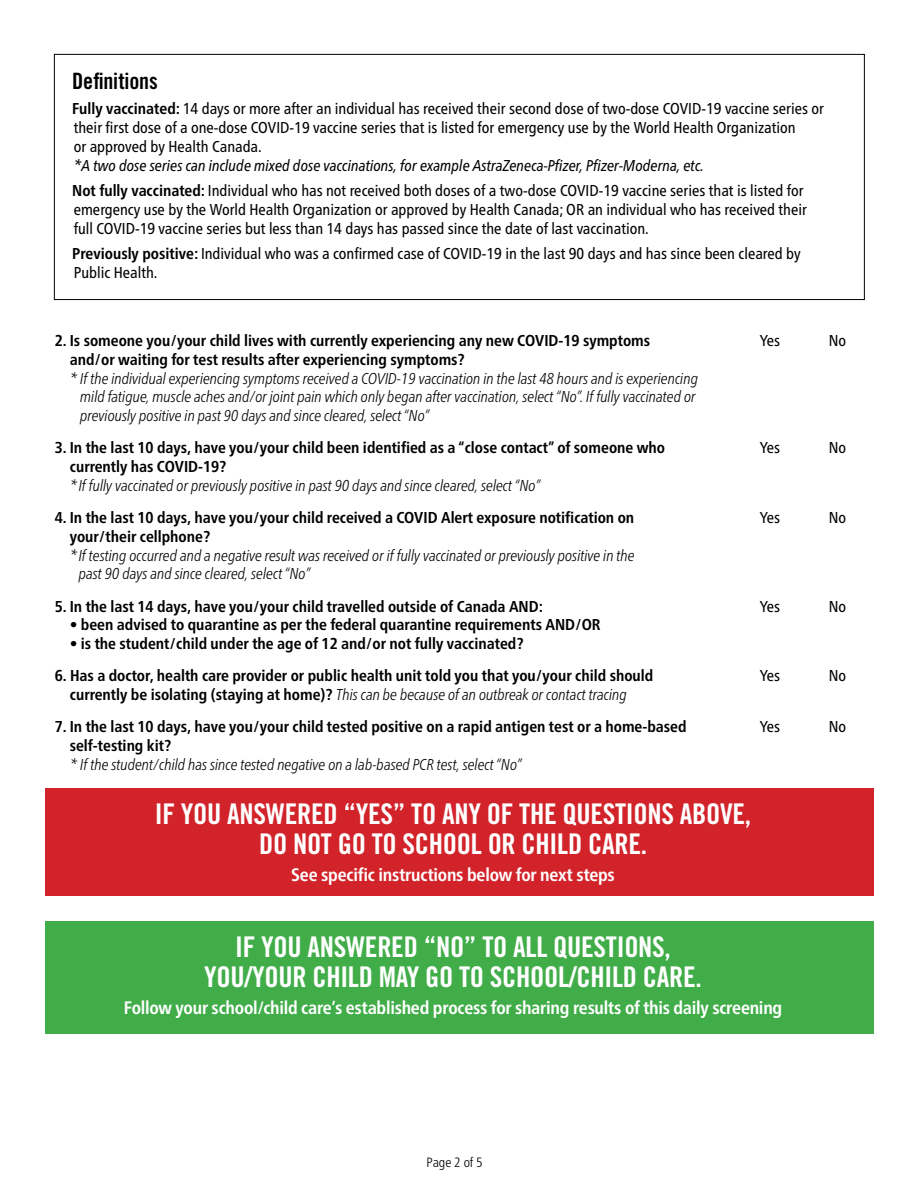
<style>
.page{position:relative;width:918px;height:1188px;background:#fff}
.page>*{position:absolute;margin:0;border:0;box-sizing:border-box;transform-origin:0 0}
.t1{font:28.5px/30px "Trade Gothic LT Pro Bd Cn 20";letter-spacing:-.01em;color:#fff;text-align:center}
.t2{font:22.5px "Trade Gothic LT Pro Bd Cn 20";letter-spacing:-.005em;color:#000}
.t3{font:700 condensed 18px "Frutiger Neue LT Pro";letter-spacing:-.015em;color:#fff}
.t4{font:condensed 15.75px/18.9px "Frutiger Neue LT Pro";color:#000}
.t5{font:700 condensed 15.75px "Frutiger Neue LT Pro";color:#000}
.t6{font:italic 300 condensed 15.75px/18.8px "Frutiger Neue LT Pro";color:#000}
.t7{font:300 condensed 13.5px "Frutiger Neue LT Pro";color:#000}
.s1{font-weight:700}
.s2{font-style:italic}
.s3{font-weight:700;font-style:normal}
</style>
<div class="page">
<div style="left:45px;top:788px;width:828px;height:108px;background:#d2232a"></div>
<div style="left:45px;top:921px;width:828px;height:112px;background:#41ad49"></div>
<div style="left:54px;top:54px;width:811px;height:246px;border:1px solid #000"></div>
<p class="t2" style="left:72px;top:67px;width:87px">Definitions</p>
<p class="t4" style="left:72px;top:99px;width:753px"><span class="s1">Fully vaccinated:</span> 14 days or more after an individual has received their second dose of two-dose COVID-19 vaccine series or their first dose of a one-dose COVID-19 vaccine series that is listed for emergency use by the World Health Organization<br>or approved by Health Canada.<br><span class="s2">*A two dose series can include mixed dose vaccinations, for example AstraZeneca-Pfizer, Pfizer-Moderna, etc.</span></p>
<p class="t4" style="left:72px;top:181px;width:736px"><span class="s1">Not fully vaccinated:</span> Individual who has not received both doses of a two-dose COVID-19 vaccine series that is listed for emergency use by the World Health Organization or approved by Health Canada; OR an individual who has received their full COVID-19 vaccine series but less than 14 days has passed since the date of last vaccination.</p>
<p class="t4" style="left:72px;top:244px;width:730px"><span class="s1">Previously positive:</span> Individual who was a confirmed case of COVID-19 in the last 90 days and has since been cleared by<br>Public Health.</p>
<p class="t5" style="left:55px;top:331px;width:597px">2. Is someone you/your child lives with currently experiencing any new COVID-19 symptoms</p>
<p class="t4" style="left:760px;top:331px;width:22px">Yes</p>
<p class="t4" style="left:829px;top:331px;width:19px">No</p>
<p class="t5" style="left:70px;top:350px;width:397px">and/or waiting for test results after experiencing symptoms?</p>
<p class="t6" style="left:70px;top:369px;width:630px">* If the individual experiencing symptoms received a COVID-19 vaccination in the last 48 hours and is experiencing</p>
<p class="t6" style="left:80px;top:388px;width:617px">mild fatigue, muscle aches and/or joint pain which only began after vaccination, select “No”. If fully vaccinated or</p>
<p class="t6" style="left:80px;top:406px;width:351px">previously positive in past 90 days and since cleared, select “No”</p>
<p class="t5" style="left:55px;top:439px;width:612px">3. In the last 10 days, have you/your child been identified as a “close contact” of someone who</p>
<p class="t4" style="left:760px;top:438px;width:22px">Yes</p>
<p class="t4" style="left:829px;top:438px;width:19px">No</p>
<p class="t6" style="left:70px;top:457px;width:472px"><span class="s3">currently has COVID-19?<br></span>*If fully vaccinated or previously positive in past 90 days and since cleared, select “No”</p>
<p class="t5" style="left:55px;top:508px;width:581px">4. In the last 10 days, have you/your child received a COVID Alert exposure notification on</p>
<p class="t4" style="left:760px;top:508px;width:22px">Yes</p>
<p class="t4" style="left:829px;top:508px;width:19px">No</p>
<p class="t5" style="left:70px;top:527px;width:142px">your/their cellphone?</p>
<p class="t6" style="left:70px;top:546px;width:566px">*If testing occurred and a negative result was received or if fully vaccinated or previously positive in the</p>
<p class="t6" style="left:79px;top:565px;width:234px">past 90 days and since cleared, select “No”</p>
<p class="t5" style="left:55px;top:597px;width:490px">5. In the last 14 days, have you/your child travelled outside of Canada AND:</p>
<p class="t4" style="left:760px;top:597px;width:22px">Yes</p>
<p class="t4" style="left:829px;top:597px;width:19px">No</p>
<p class="t5" style="left:70px;top:616px;width:533px">• been advised to quarantine as per the federal quarantine requirements AND/OR</p>
<p class="t5" style="left:70px;top:634px;width:455px">• is the student/child under the age of 12 and/or not fully vaccinated?</p>
<p class="t5" style="left:55px;top:667px;width:600px">6. Has a doctor, health care provider or public health unit told you that you/your child should</p>
<p class="t4" style="left:760px;top:666px;width:22px">Yes</p>
<p class="t4" style="left:829px;top:666px;width:19px">No</p>
<p class="t6" style="left:70px;top:685px;width:559px"><span class="s3">currently be isolating (staying at home)?</span> This can be because of an outbreak or contact tracing</p>
<p class="t5" style="left:55px;top:718px;width:633px">7. In the last 10 days, have you/your child tested positive on a rapid antigen test or a home-based</p>
<p class="t4" style="left:760px;top:717px;width:22px">Yes</p>
<p class="t4" style="left:829px;top:717px;width:19px">No</p>
<p class="t6" style="left:70px;top:736px;width:454px"><span class="s3">self-testing kit?<br></span>* If the student/child has since tested negative on a lab-based PCR test, select “No”</p>
<p class="t1" style="left:155px;top:799px;width:598px">IF YOU ANSWERED “YES” TO ANY OF THE QUESTIONS ABOVE,<br>DO NOT GO TO SCHOOL OR CHILD CARE.</p>
<p class="t3" style="left:291px;top:864px;width:325px">See specific instructions below for next steps</p>
<p class="t1" style="left:235px;top:931px;width:437px">IF YOU ANSWERED “NO” TO ALL QUESTIONS,</p>
<p class="t1" style="left:204px;top:961px;width:499px">YOU/YOUR CHILD MAY GO TO SCHOOL/CHILD CARE.</p>
<p class="t3" style="left:124px;top:997px;width:660px">Follow your school/child care’s established process for sharing results of this daily screening</p>
<p class="t7" style="left:427px;top:1154px;width:58px">Page 2 of 5</p>
</div>
